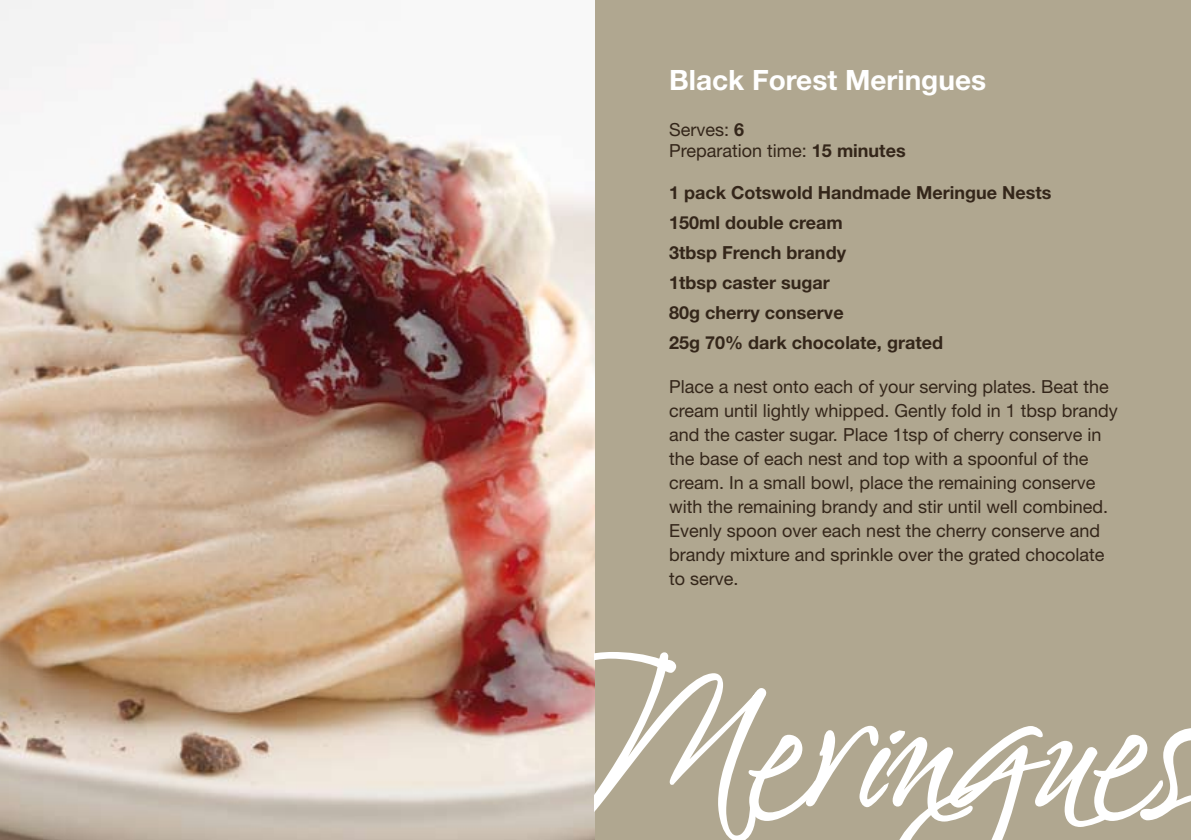
<style>
.page{position:relative;width:1191px;height:840px;background:#fff}
.page>*{position:absolute;margin:0;border:0;box-sizing:border-box;transform-origin:0 0}
.t1{font:700 28px "Helvetica Neue";color:#fff}
.t2{font:18px/24px "Helvetica Neue";color:#34261a}
.t3{font:700 18px/30px "Helvetica Neue";color:#34261a}
.s1{font-weight:700}
</style>
<div class="page">
<img style="left:0;top:0;width:595px;height:839px">
<div style="left:595px;top:0;width:596px;height:839px;background:#b0a790"></div>
<svg style="left:595px;top:652px;width:596px;height:187px"></svg>
<h1 class="t1" style="left:669px;top:63px;width:318px">Black Forest Meringues</h1>
<p class="t2" style="left:669px;top:118px;width:238px;line-height:21.6px">Serves: <span class="s1">6<br></span>Preparation time: <span class="s1">15 minutes</span></p>
<p class="t3" style="left:669px;top:177px;width:384px">1 pack Cotswold Handmade Meringue Nests<br>150ml double cream<br>3tbsp French brandy<br>1tbsp caster sugar<br>80g cherry conserve<br>25g 70% dark chocolate, grated</p>
<p class="t2" style="left:669px;top:374px;width:450px">Place a nest onto each of your serving plates. Beat the cream until lightly whipped. Gently fold in 1 tbsp brandy and the caster sugar. Place 1tsp of cherry conserve in the base of each nest and top with a spoonful of the cream. In a small bowl, place the remaining conserve with the remaining brandy and stir until well combined.<br>Evenly spoon over each nest the cherry conserve and brandy mixture and sprinkle over the grated chocolate to serve.</p>
</div>
